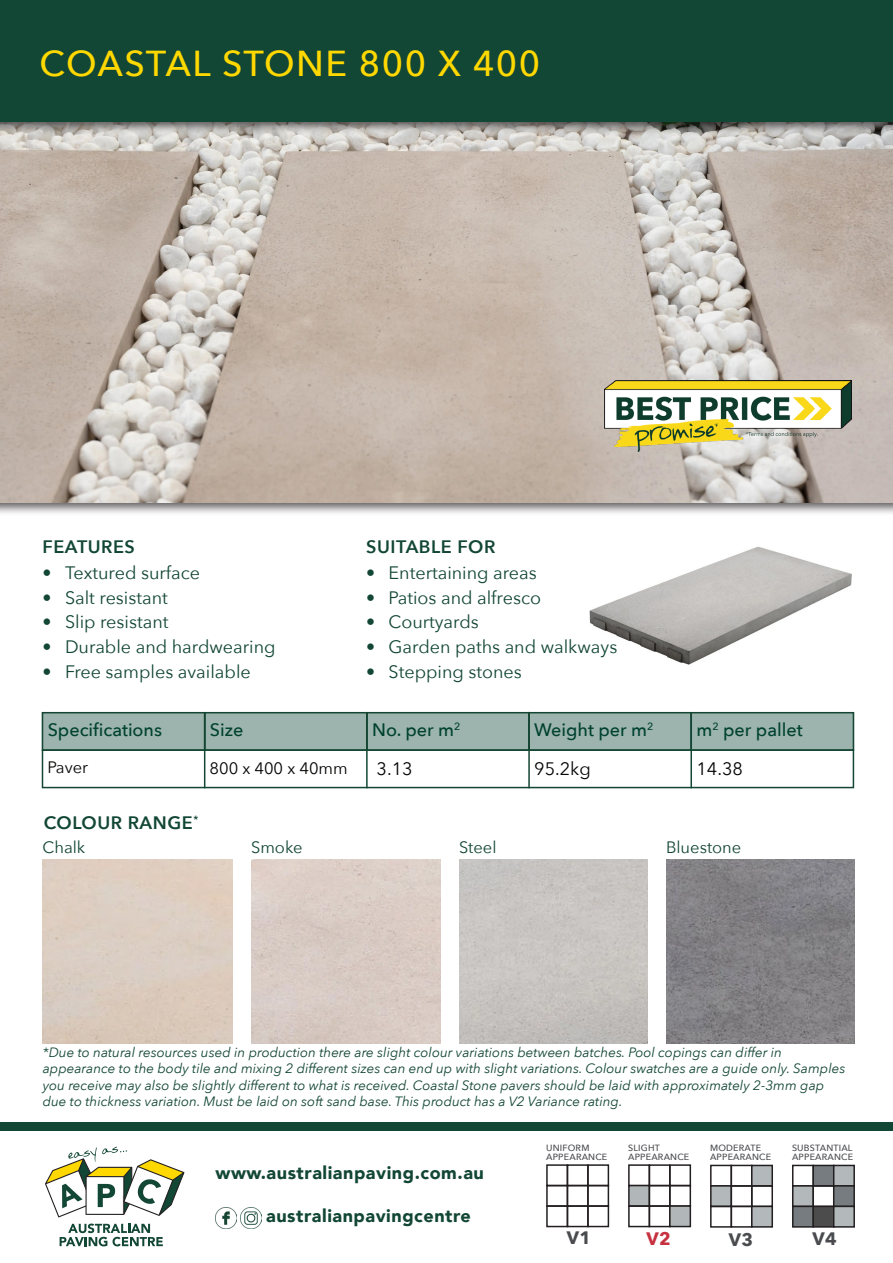
<style>
.page{position:relative;width:893px;height:1263px;background:#fff}
.page>*{position:absolute;margin:0;border:0;box-sizing:border-box;transform-origin:0 0}
.t1{font:500 36px "Avenir Next";letter-spacing:.04em;color:#ffd800}
.t2{font:18px "Avenir Next";color:#124635}
.t3{font:900 18px "Avenir";letter-spacing:.03em;color:#124635}
.t4{font:500 18px "Avenir Next";color:#004130}
.body{font:600 18px "Avenir Next";letter-spacing:.03em;color:#124635}
.t5{font:18px "Avenir Next";color:#040503}
.body-2{font:700 18px "Avenir Next";color:#4a4b4e}
.body-3{font:700 18px "Avenir Next";color:#c6303f}
.body_heading{font:16.5px "Avenir Next";color:#124635}
.t6{font:16.5px "Avenir Next";color:#040503}
.body-4{font:italic 13.5px/16.2px "Avenir Next";color:#124635}
.body-5{font:500 9px "Avenir Next";letter-spacing:.02em;color:#4a4b4e}
</style>
<div class="page">
<div style="left:0;top:398px;width:893px;height:118px;background:#231f20;opacity:.75"></div>
<img style="left:0;top:135px;width:892px;height:367px">
<img style="left:589px;top:546px;width:262px;height:119px">
<div style="left:42px;top:712px;width:812px;height:39px;background:#9cb4ad"></div>
<div style="left:0;top:0;width:893px;height:135px;background:#231f20;opacity:.75"></div>
<div style="left:0;top:0;width:893px;height:121px;background:#124635"></div>
<img style="left:605px;top:381px;width:246px;height:71px">
<div style="left:42px;top:712px;width:163px;height:39px;border:2px solid #144633"></div>
<div style="left:204px;top:712px;width:164px;height:39px;border:2px solid #144633"></div>
<div style="left:366px;top:712px;width:164px;height:39px;border:2px solid #144633"></div>
<div style="left:528px;top:712px;width:164px;height:39px;border:2px solid #144633"></div>
<div style="left:690px;top:712px;width:164px;height:39px;border:2px solid #144633"></div>
<hr style="left:204px;top:712px;width:1px;height:76px;background:#144633">
<hr style="left:366px;top:712px;width:2px;height:76px;background:#144633">
<div style="left:42px;top:749px;width:812px;height:39px;border:2px solid #144633"></div>
<hr style="left:690px;top:712px;width:2px;height:76px;background:#144633">
<hr style="left:528px;top:712px;width:2px;height:76px;background:#144633">
<img style="left:251px;top:859px;width:189px;height:184px">
<img style="left:459px;top:859px;width:188px;height:184px">
<div style="left:546px;top:1164px;width:22px;height:22px;border:2px solid #231f20"></div>
<div style="left:567px;top:1164px;width:22px;height:22px;border:2px solid #231f20"></div>
<div style="left:587px;top:1164px;width:22px;height:22px;border:2px solid #231f20"></div>
<div style="left:546px;top:1185px;width:22px;height:22px;border:2px solid #231f20"></div>
<div style="left:567px;top:1185px;width:22px;height:22px;border:2px solid #231f20"></div>
<div style="left:587px;top:1185px;width:22px;height:22px;border:2px solid #231f20"></div>
<div style="left:546px;top:1205px;width:22px;height:22px;border:2px solid #231f20"></div>
<div style="left:567px;top:1205px;width:22px;height:22px;border:2px solid #231f20"></div>
<div style="left:587px;top:1205px;width:22px;height:22px;border:2px solid #231f20"></div>
<div style="left:628px;top:1164px;width:22px;height:22px;border:2px solid #231f20"></div>
<div style="left:649px;top:1164px;width:22px;height:22px;border:2px solid #231f20"></div>
<div style="left:669px;top:1164px;width:22px;height:22px;border:2px solid #231f20"></div>
<div style="left:629px;top:1185px;width:20px;height:21px;background:#b1b7b9"></div>
<div style="left:628px;top:1185px;width:22px;height:22px;border:2px solid #231f20"></div>
<div style="left:649px;top:1185px;width:22px;height:22px;border:2px solid #231f20"></div>
<div style="left:669px;top:1185px;width:22px;height:22px;border:2px solid #231f20"></div>
<div style="left:628px;top:1205px;width:22px;height:22px;border:2px solid #231f20"></div>
<div style="left:649px;top:1205px;width:22px;height:22px;border:2px solid #231f20"></div>
<div style="left:670px;top:1206px;width:20px;height:20px;background:#b1b7b9"></div>
<div style="left:669px;top:1205px;width:22px;height:22px;border:2px solid #231f20"></div>
<div style="left:710px;top:1165px;width:22px;height:22px;border:2px solid #231f20"></div>
<div style="left:731px;top:1165px;width:21px;height:22px;border:2px solid #231f20"></div>
<div style="left:752px;top:1165px;width:20px;height:21px;background:#b3b8ba"></div>
<div style="left:751px;top:1165px;width:22px;height:22px;border:2px solid #231f20"></div>
<div style="left:711px;top:1186px;width:20px;height:20px;background:#b3b8ba"></div>
<div style="left:710px;top:1185px;width:22px;height:22px;border:2px solid #231f20"></div>
<div style="left:731px;top:1185px;width:21px;height:22px;border:2px solid #231f20"></div>
<div style="left:751px;top:1185px;width:22px;height:22px;border:2px solid #231f20"></div>
<div style="left:710px;top:1206px;width:22px;height:21px;border:2px solid #231f20"></div>
<div style="left:731px;top:1206px;width:21px;height:21px;border:2px solid #231f20"></div>
<div style="left:752px;top:1206px;width:20px;height:21px;background:#b3b8ba"></div>
<div style="left:751px;top:1206px;width:22px;height:21px;border:2px solid #231f20"></div>
<div style="left:792px;top:1165px;width:22px;height:22px;border:2px solid #231f20"></div>
<div style="left:813px;top:1165px;width:21px;height:21px;background:#767c80"></div>
<div style="left:812px;top:1165px;width:22px;height:22px;border:2px solid #231f20"></div>
<div style="left:834px;top:1165px;width:20px;height:21px;background:#b3b9bb"></div>
<div style="left:833px;top:1165px;width:22px;height:22px;border:2px solid #231f20"></div>
<div style="left:793px;top:1186px;width:20px;height:20px;background:#b3b9bb"></div>
<div style="left:792px;top:1185px;width:22px;height:22px;border:2px solid #231f20"></div>
<div style="left:812px;top:1185px;width:22px;height:22px;border:2px solid #231f20"></div>
<div style="left:834px;top:1186px;width:20px;height:20px;background:#767c80"></div>
<div style="left:833px;top:1185px;width:22px;height:22px;border:2px solid #231f20"></div>
<div style="left:793px;top:1206px;width:20px;height:21px;background:#767c80"></div>
<div style="left:792px;top:1206px;width:22px;height:21px;border:2px solid #231f20"></div>
<div style="left:813px;top:1206px;width:21px;height:21px;background:#4c4c4d"></div>
<div style="left:812px;top:1206px;width:22px;height:21px;border:2px solid #231f20"></div>
<div style="left:834px;top:1206px;width:20px;height:21px;background:#b3b9bb"></div>
<div style="left:833px;top:1206px;width:22px;height:21px;border:2px solid #231f20"></div>
<div style="left:0;top:1123px;width:893px;height:8px;background:#124635"></div>
<svg style="left:60px;top:1223px;width:103px;height:23px"></svg>
<svg style="left:45px;top:1147px;width:139px;height:70px"></svg>
<img style="left:215px;top:1207px;width:21px;height:21px">
<img style="left:241px;top:1207px;width:21px;height:21px">
<img style="left:666px;top:859px;width:188px;height:184px">
<p class="t1" style="left:40px;top:33px;width:502px">COASTAL STONE 800 X 400</p>
<p class="body" style="left:42px;top:531px;width:94px">FEATURES</p>
<p class="t2" style="left:42px;top:558px;width:159px">• Textured surface</p>
<p class="t2" style="left:42px;top:582px;width:127px">• Salt resistant</p>
<p class="t2" style="left:42px;top:607px;width:128px">• Slip resistant</p>
<p class="t2" style="left:42px;top:631px;width:235px">• Durable and hardwearing</p>
<p class="t2" style="left:42px;top:656px;width:210px">• Free samples available</p>
<p class="body" style="left:366px;top:531px;width:131px">SUITABLE FOR</p>
<p class="t2" style="left:366px;top:558px;width:172px">• Entertaining areas</p>
<p class="t2" style="left:366px;top:582px;width:176px">• Patios and alfresco</p>
<p class="t2" style="left:366px;top:607px;width:114px">• Courtyards</p>
<p class="t2" style="left:366px;top:631px;width:253px">• Garden paths and walkways</p>
<p class="t2" style="left:366px;top:656px;width:157px">• Stepping stones</p>
<p class="t4" style="left:48px;top:714px;width:116px">Specifications</p>
<p class="t4" style="left:210px;top:714px;width:35px">Size</p>
<p class="t4" style="left:372px;top:714px;width:90px">No. per m<sup>2</sup></p>
<p class="t4" style="left:534px;top:714px;width:121px">Weight per m<sup>2</sup></p>
<p class="t4" style="left:696px;top:714px;width:108px">m<sup>2</sup> per pallet</p>
<p class="t6" style="left:47px;top:753px;width:42px">Paver</p>
<p class="t6" style="left:210px;top:754px;width:140px">800 x 400 x 40mm</p>
<p class="t5" style="left:377px;top:753px;width:38px">3.13</p>
<p class="t5" style="left:534px;top:753px;width:58px">95.2kg</p>
<p class="t5" style="left:696px;top:753px;width:48px">14.38</p>
<p class="body" style="left:44px;top:807px;width:156px">COLOUR RANGE<sup>*</sup></p>
<p class="body_heading" style="left:43px;top:833px;width:44px">Chalk</p>
<p class="body_heading" style="left:251px;top:833px;width:53px">Smoke</p>
<p class="body_heading" style="left:459px;top:833px;width:39px">Steel</p>
<p class="body_heading" style="left:666px;top:833px;width:77px">Bluestone</p>
<p class="body-4" style="left:43px;top:1044px;width:804px">*Due to natural resources used in production there are slight colour variations between batches. Pool copings can differ in appearance to the body tile and mixing 2 different sizes can end up with slight variations. Colour swatches are a guide only. Samples you receive may also be slightly different to what is received. Coastal Stone pavers should be laid with approximately 2-3mm gap due to thickness variation. Must be laid on soft sand base. This product has a V2 Variance rating.</p>
<p class="t3" style="left:215px;top:1158px;width:270px">www.australianpaving.com.au</p>
<p class="t3" style="left:266px;top:1200px;width:206px">australianpavingcentre</p>
<p class="body-5" style="left:546px;top:1140px;width:45px">UNIFORM</p>
<p class="body-5" style="left:546px;top:1150px;width:63px">APPEARANCE</p>
<p class="body-5" style="left:628px;top:1140px;width:33px">SLIGHT</p>
<p class="body-5" style="left:628px;top:1150px;width:63px">APPEARANCE</p>
<p class="body-5" style="left:710px;top:1140px;width:53px">MODERATE</p>
<p class="body-5" style="left:710px;top:1150px;width:63px">APPEARANCE</p>
<p class="body-5" style="left:792px;top:1140px;width:62px">SUBSTANTIAL</p>
<p class="body-5" style="left:792px;top:1150px;width:63px">APPEARANCE</p>
<p class="body-2" style="left:567px;top:1222px;width:26px">V1</p>
<p class="body-3" style="left:647px;top:1223px;width:26px">V2</p>
<p class="body-2" style="left:729px;top:1224px;width:26px">V3</p>
<p class="body-2" style="left:812px;top:1223px;width:26px">V4</p>
</div>
